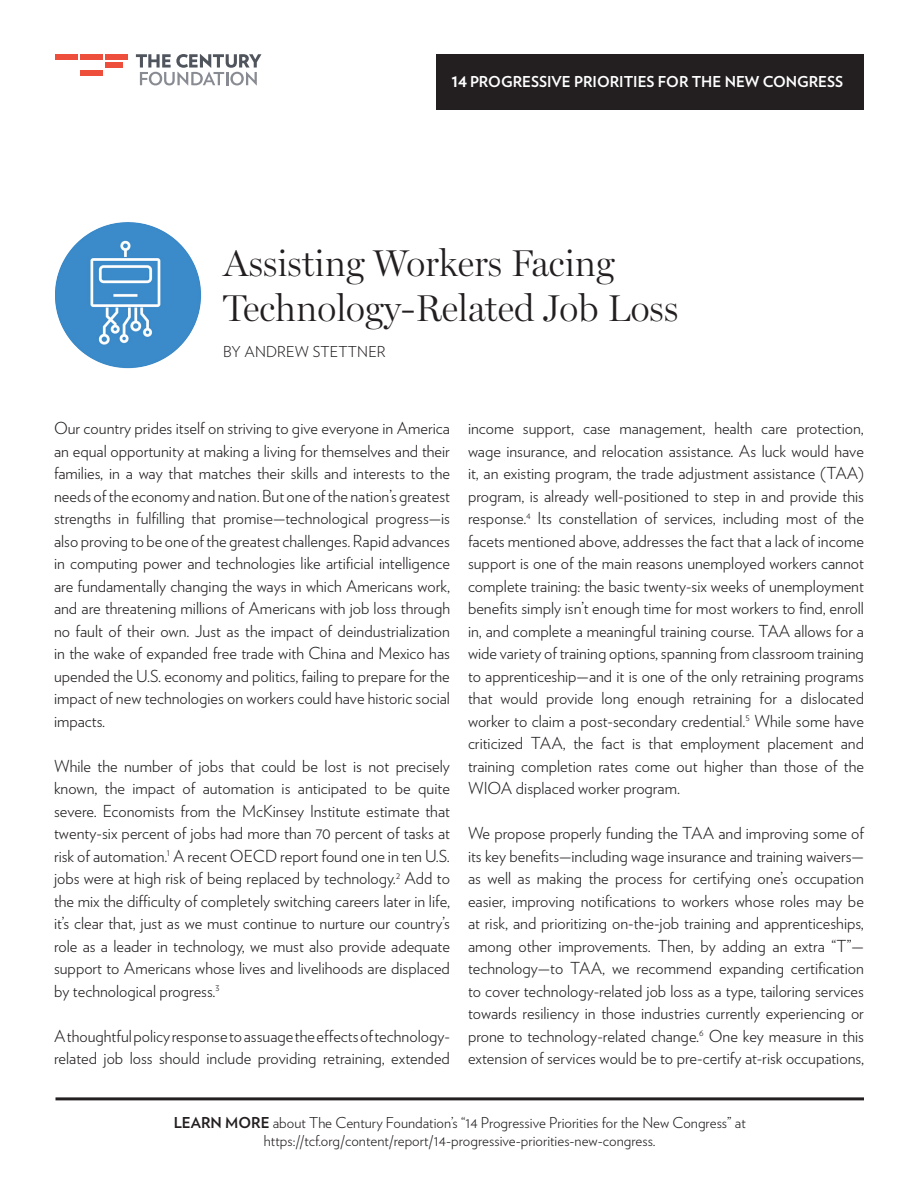
<style>
.page{position:relative;width:918px;height:1188px;background:#fff}
.page>*{position:absolute;margin:0;border:0;box-sizing:border-box;transform-origin:0 0}
.t1{font:300 37.5px "Miller Display";color:#231f20}
.t2{font:300 16.5px/22.5px "Verlag";color:#231f20;text-align:justify}
.t3{font:300 15px "Verlag";color:#231f20}
.t4{font:700 15px "Verlag";color:#fff}
.s1{font-size:18px}
.s2{font-weight:700}
</style>
<div class="page">
<div style="left:436px;top:54px;width:428px;height:56px;background:#231f20"></div>
<div style="left:56px;top:54px;width:22px;height:5px;background:#ee4f3d"></div>
<div style="left:81px;top:54px;width:22px;height:5px;background:#ee4f3d"></div>
<div style="left:106px;top:54px;width:22px;height:5px;background:#ee4f3d"></div>
<div style="left:106px;top:62px;width:17px;height:5px;background:#ee4f3d"></div>
<div style="left:81px;top:70px;width:22px;height:6px;background:#ee4f3d"></div>
<svg style="left:136px;top:54px;width:125px;height:32px"></svg>
<hr style="left:56px;top:1097px;width:808px;height:3px;background:#231f20">
<img style="left:56px;top:222px;width:145px;height:147px">
<p class="t4" style="left:451px;top:69px;width:393px"><span class="s1">14</span> PROGRESSIVE PRIORITIES FOR THE NEW CONGRESS</p>
<p class="t1" style="left:223px;top:241px;width:393px">Assisting Workers Facing</p>
<p class="t1" style="left:223px;top:286px;width:457px">Technology-Related Job Loss</p>
<p class="t3" style="left:223px;top:340px;width:164px">BY ANDREW STETTNER</p>
<p class="t2" style="left:54px;top:416px;width:398px">Our country prides itself on striving to give everyone in America an equal opportunity at making a living for themselves and their families, in a way that matches their skills and interests to the needs of the economy and nation. But one of the nation’s greatest strengths in fulfilling that promise—technological progress—is also proving to be one of the greatest challenges. Rapid advances in computing power and technologies like artificial intelligence are fundamentally changing the ways in which Americans work, and are threatening millions of Americans with job loss through no fault of their own. Just as the impact of deindustrialization in the wake of expanded free trade with China and Mexico has upended the U.S. economy and politics, failing to prepare for the impact of new technologies on workers could have historic social impacts.</p>
<p class="t2" style="left:54px;top:754px;width:398px">While the number of jobs that could be lost is not precisely known, the impact of automation is anticipated to be quite severe. Economists from the McKinsey Institute estimate that twenty-six percent of jobs had more than 70 percent of tasks at risk of automation.<sup>1</sup> A recent OECD report found one in ten U.S. jobs were at high risk of being replaced by technology.<sup>2</sup> Add to the mix the difficulty of completely switching careers later in life, it’s clear that, just as we must continue to nurture our country’s role as a leader in technology, we must also provide adequate support to Americans whose lives and livelihoods are displaced by technological progress.<sup>3</sup></p>
<p class="t2" style="left:54px;top:1024px;width:398px">A thoughtful policy response to assuage the effects of technology&shy;related job loss should include providing retraining, extended</p>
<p class="t2" style="left:468px;top:416px;width:398px">income support, case management, health care protection, wage insurance, and relocation assistance. As luck would have it, an existing program, the trade adjustment assistance (TAA) program, is already well-positioned to step in and provide this response.<sup>4</sup> Its constellation of services, including most of the facets mentioned above, addresses the fact that a lack of income support is one of the main reasons unemployed workers cannot complete training: the basic twenty-six weeks of unemployment benefits simply isn’t enough time for most workers to find, enroll in, and complete a meaningful training course. TAA allows for a wide variety of training options, spanning from classroom training to apprenticeship—and it is one of the only retraining programs that would provide long enough retraining for a dislocated worker to claim a post-secondary credential.<sup>5</sup> While some have criticized TAA, the fact is that employment placement and training completion rates come out higher than those of the WIOA displaced worker program.</p>
<p class="t2" style="left:468px;top:821px;width:398px">We propose properly funding the TAA and improving some of its key benefits—including wage insurance and training waivers— as well as making the process for certifying one’s occupation easier, improving notifications to workers whose roles may be at risk, and prioritizing on-the-job training and apprenticeships, among other improvements. Then, by adding an extra “T”— technology—to TAA, we recommend expanding certification to cover technology-related job loss as a type, tailoring services towards resiliency in those industries currently experiencing or prone to technology-related change.<sup>6</sup> One key measure in this extension of services would be to pre-certify at-risk occupations,</p>
<p class="t3" style="left:174px;top:1111px;width:574px"><span class="s2">LEARN MORE</span> about The Century Foundation’s “14 Progressive Priorities for the New Congress” at</p>
<p class="t3" style="left:264px;top:1129px;width:393px">https://tcf.org/content/report/14-progressive-priorities-new-congress.</p>
</div>
